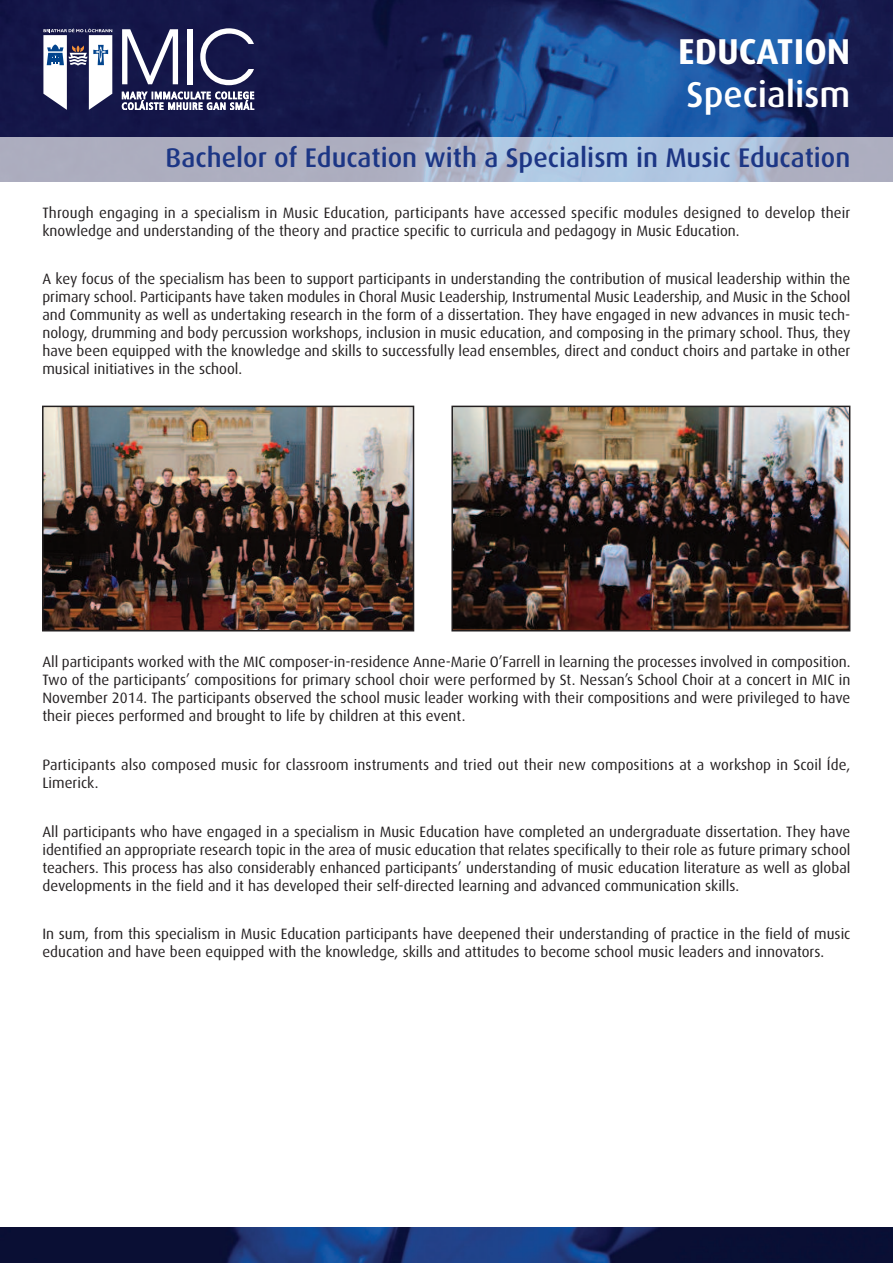
<style>
.page{position:relative;width:893px;height:1263px;background:#fff}
.page>*{position:absolute;margin:0;border:0;box-sizing:border-box;transform-origin:0 0}
.t1{font:500 36px "Dax";color:#fff}
.t2{font:700 36px "Dax";color:#fff}
.t3{font:500 27px "Dax";color:#1c3685}
.t4{font:15px/18px "Dax";color:#231f20}
</style>
<div class="page">
<img style="left:0;top:0;width:893px;height:137px">
<img style="left:0;top:1228px;width:893px;height:35px">
<svg style="left:0;top:137px;width:893px;height:45px;background:#aeb6ca"></svg>
<svg style="left:43px;top:28px;width:69px;height:82px"></svg>
<svg style="left:122px;top:29px;width:56px;height:55px"></svg>
<div style="left:187px;top:29px;width:6px;height:55px;background:#fff"></div>
<svg style="left:200px;top:28px;width:54px;height:57px"></svg>
<svg style="left:122px;top:91px;width:132px;height:19px"></svg>
<img style="left:45px;top:409px;width:366px;height:219px">
<div style="left:42px;top:406px;width:372px;height:225px;border:2px solid #231f20"></div>
<img style="left:454px;top:409px;width:393px;height:219px">
<div style="left:451px;top:406px;width:399px;height:225px;border:2px solid #231f20"></div>
<h1 class="t2" style="left:678px;top:36px;width:174px">EDUCATION</h1>
<h1 class="t1" style="left:687px;top:79px;width:165px">Specialism</h1>
<h2 class="t3" style="left:166px;top:146px;width:686px">Bachelor of Education with a Specialism in Music Education</h2>
<p class="t4" style="left:42px;top:204px;width:809px">Through engaging in a specialism in Music Education, participants have accessed specific modules designed to develop their knowledge and understanding of the theory and practice specific to curricula and pedagogy in Music Education.</p>
<p class="t4" style="left:42px;top:271px;width:809px;text-align:justify">A key focus of the specialism has been to support participants in understanding the contribution of musical leadership within the primary school. Participants have taken modules in Choral Music Leadership, Instrumental Music Leadership, and Music in the School and Community as well as undertaking research in the form of a dissertation. They have engaged in new advances in music tech&shy;nology, drumming and body percussion workshops, inclusion in music education, and composing in the primary school. Thus, they have been equipped with the knowledge and skills to successfully lead ensembles, direct and conduct choirs and partake in other musical initiatives in the school.</p>
<p class="t4" style="left:42px;top:654px;width:809px;text-align:justify">All participants worked with the MIC composer-in-residence Anne-Marie O’Farrell in learning the processes involved in composition.<br>Two of the participants’ compositions for primary school choir were performed by St. Nessan’s School Choir at a concert in MIC in November 2014. The participants observed the school music leader working with their compositions and were privileged to have their pieces performed and brought to life by children at this event.</p>
<p class="t4" style="left:42px;top:756px;width:809px">Participants also composed music for classroom instruments and tried out their new compositions at a workshop in Scoil Íde,<br>Limerick.</p>
<p class="t4" style="left:42px;top:823px;width:809px;text-align:justify">All participants who have engaged in a specialism in Music Education have completed an undergraduate dissertation. They have identified an appropriate research topic in the area of music education that relates specifically to their role as future primary school teachers. This process has also considerably enhanced participants’ understanding of music education literature as well as global developments in the field and it has developed their self-directed learning and advanced communication skills.</p>
<p class="t4" style="left:42px;top:926px;width:809px">In sum, from this specialism in Music Education participants have deepened their understanding of practice in the field of music education and have been equipped with the knowledge, skills and attitudes to become school music leaders and innovators.</p>
</div>
